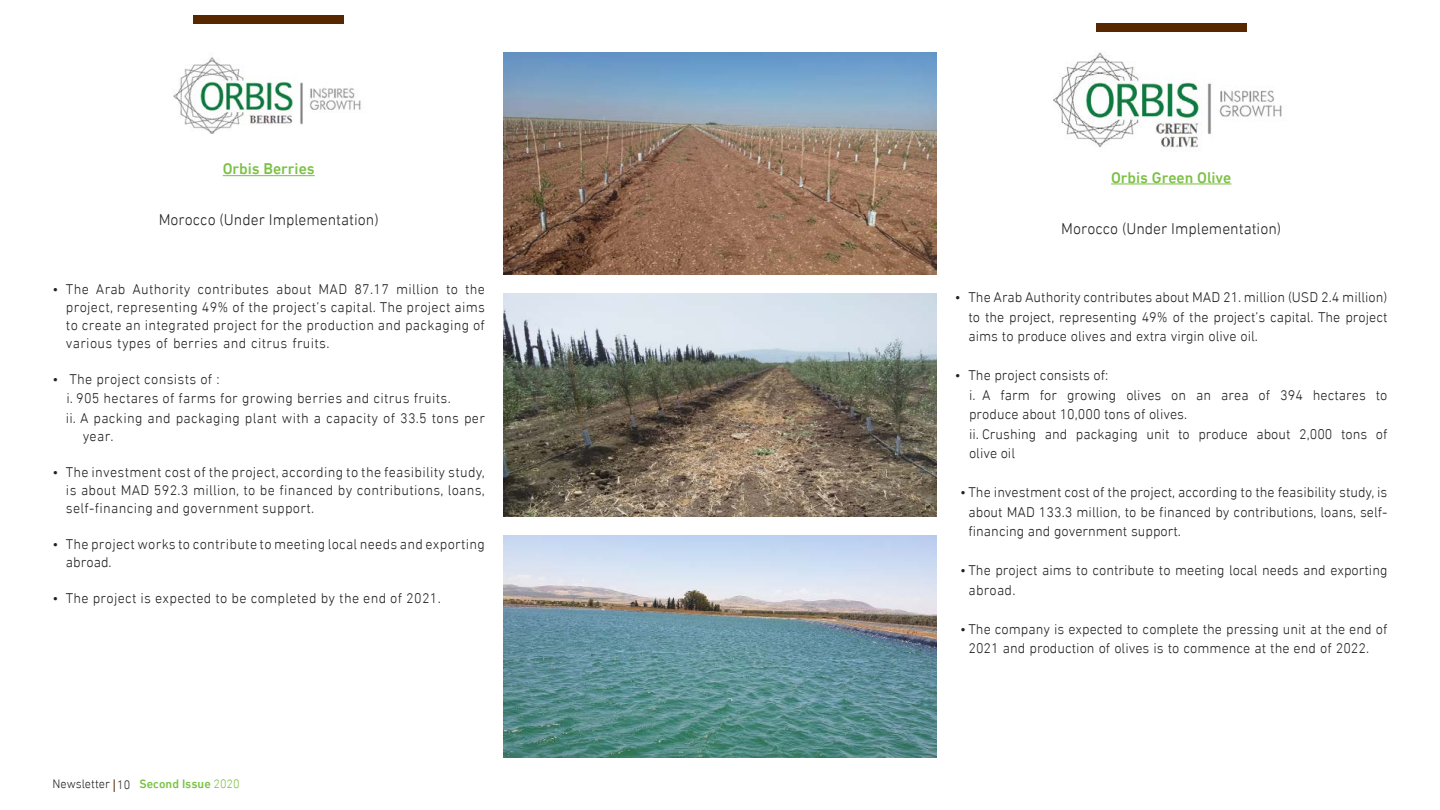
<style>
.page{position:relative;width:1440px;height:810px;background:#fff}
.page>*{position:absolute;margin:0;border:0;box-sizing:border-box;transform-origin:0 0}
.t1{font:300 15.75px "DIN Next LTW23";color:#221f20}
.t2{font:500 15.75px "DIN Next LTW23";color:#7ac143}
.t3{font:300 14.25px/19.5px "DIN Next LTW23";color:#221f20;text-align:justify}
.t4{font:300 14.25px/19.5px "DIN Next LTW23";letter-spacing:.02em;color:#221f20}
.t5{font:300 12.38px "DIN Next LTW23";color:#221f20}
.s1{font-weight:500;color:#7ac143}
.s2{color:#7ac143}
</style>
<div class="page">
<svg style="left:114px;top:779px;width:1px;height:13px"></svg>
<hr style="left:223px;top:175px;width:92px;height:1px;background:#7ac143">
<img style="left:173px;top:57px;width:188px;height:76px">
<div style="left:193px;top:15px;width:151px;height:8px;background:#572700"></div>
<hr style="left:1111px;top:184px;width:120px;height:1px;background:#7ac143">
<img style="left:1053px;top:52px;width:229px;height:98px">
<div style="left:1096px;top:23px;width:151px;height:9px;background:#572700"></div>
<img style="left:504px;top:53px;width:432px;height:222px">
<img style="left:504px;top:294px;width:432px;height:222px">
<img style="left:504px;top:535px;width:432px;height:222px">
<p class="t2" style="left:223px;top:160px;width:93px">Orbis Berries</p>
<p class="t1" style="left:159px;top:211px;width:222px">Morocco (Under Implementation)</p>
<p class="t3" style="left:66px;top:280px;width:421px;line-height:18px;text-indent:-13px">• The Arab Authority contributes about MAD 87.17 million to the project, representing 49% of the project’s capital. The project aims to create an integrated project for the production and packaging of various types of berries and citrus fruits.</p>
<p class="t4" style="left:66px;top:369px;width:421px;text-indent:-13px">• The project consists of :<br>i. 905 hectares of farms for growing berries and citrus fruits.<br>ii. A packing and packaging plant with a capacity of 33.5 tons per</p>
<p class="t3" style="left:83px;top:426px;width:32px">year.</p>
<p class="t3" style="left:66px;top:463px;width:421px;line-height:18px;text-indent:-13px">• The investment cost of the project, according to the feasibility study, is about MAD 592.3 million, to be financed by contributions, loans, self-financing and government support.</p>
<p class="t4" style="left:66px;top:535px;width:420px;line-height:18px;text-indent:-13px">• The project works to contribute to meeting local needs and exporting abroad.</p>
<p class="t4" style="left:52px;top:588px;width:390px">• The project is expected to be completed by the end of 2021.</p>
<p class="t5" style="left:53px;top:776px;width:189px">Newsletter 10 <span class="s1">Second Issue</span> <span class="s2">2020</span></p>
<p class="t2" style="left:1111px;top:168px;width:122px">Orbis Green Olive</p>
<p class="t1" style="left:1061px;top:219px;width:222px">Morocco (Under Implementation)</p>
<p class="t3" style="left:968px;top:288px;width:421px;text-indent:-13px">• The Arab Authority contributes about MAD 21. million (USD 2.4 million) to the project, representing 49% of the project’s capital. The project aims to produce olives and extra virgin olive oil.</p>
<p class="t3" style="left:969px;top:366px;width:420px;text-align:left;text-indent:-14px">• The project consists of:<br>i. A farm for growing olives on an area of 394 hectares to produce about 10,000 tons of olives.<br>ii. Crushing and packaging unit to produce about 2,000 tons of olive oil</p>
<p class="t3" style="left:968px;top:483px;width:421px;text-indent:-8px">• The investment cost of the project, according to the feasibility study, is about MAD 133.3 million, to be financed by contributions, loans, self&shy;financing and government support.</p>
<p class="t3" style="left:968px;top:561px;width:421px;text-indent:-8px">• The project aims to contribute to meeting local needs and exporting abroad.</p>
<p class="t3" style="left:968px;top:619px;width:420px;text-indent:-8px">• The company is expected to complete the pressing unit at the end of<br>2021 and production of olives is to commence at the end of 2022.</p>
</div>
